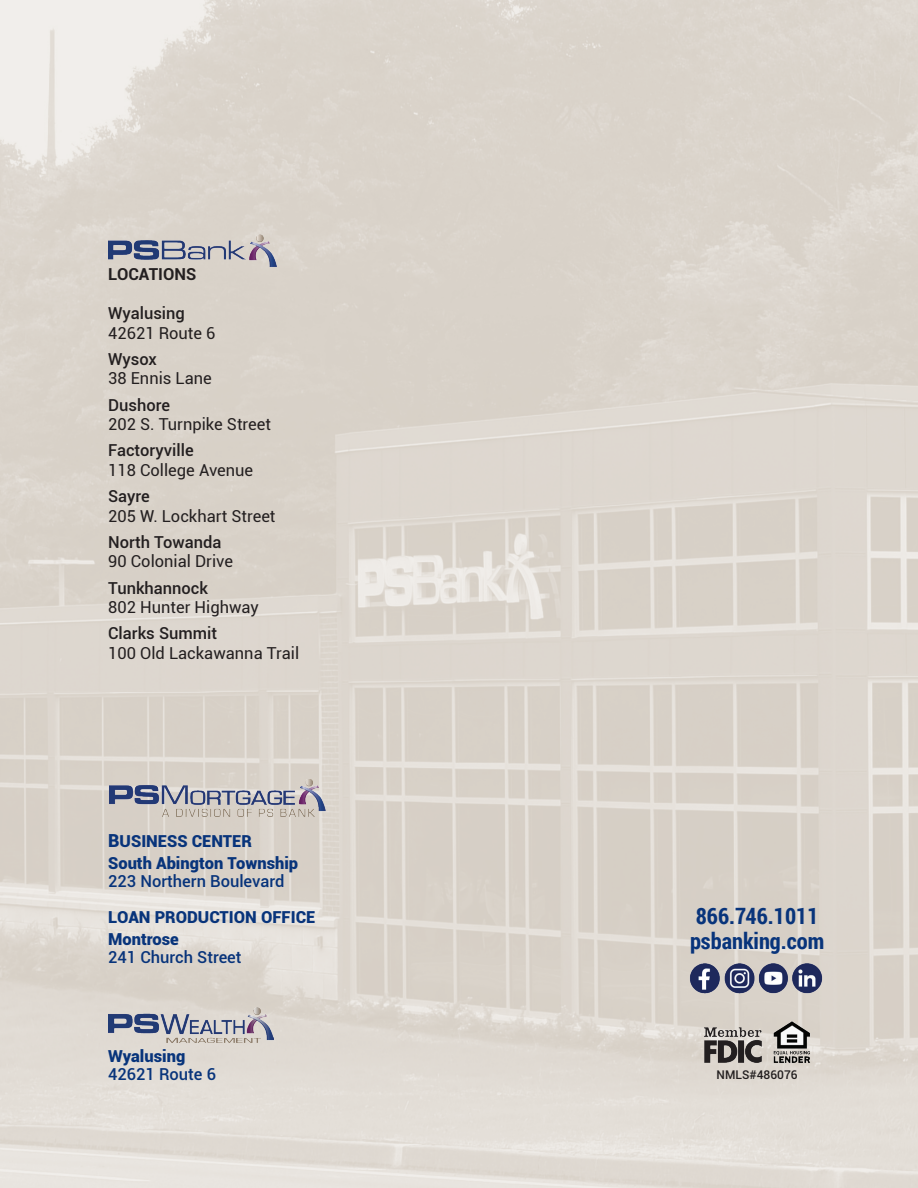
<style>
.page{position:relative;width:918px;height:1188px;background:#fff}
.page>*{position:absolute;margin:0;border:0;box-sizing:border-box;transform-origin:0 0}
.t1{font:700 22.5px/25.5px "Roboto Condensed";color:#08347b}
.t2{font:16.5px "Roboto";color:#231f20}
.t3{font:500 16.5px "Roboto";color:#231f20}
.t4{font:900 16.5px/21.8px "Roboto";color:#08347b}
.t5{font:500 16.5px "Roboto";color:#08347b}
.t6{font:700 16.5px "Roboto";color:#231f20}
.t7{font:500 12px "Roboto";color:#231f20}
.s1{font-size:18px}
</style>
<div class="page">
<img style="left:0;top:0;width:918px;height:1188px">
<img style="left:107px;top:779px;width:223px;height:40px">
<img style="left:109px;top:1008px;width:165px;height:36px">
<img style="left:688px;top:962px;width:138px;height:35px">
<img style="left:108px;top:233px;width:174px;height:35px">
<img style="left:774px;top:1021px;width:37px;height:43px">
<img style="left:703px;top:1015px;width:60px;height:60px">
<p class="t6" style="left:108px;top:263px;width:90px">LOCATIONS</p>
<p class="t3" style="left:108px;top:302px;width:78px">Wyalusing</p>
<p class="t2" style="left:108px;top:321px;width:109px">42621 Route 6</p>
<p class="t3" style="left:108px;top:347px;width:50px">Wysox</p>
<p class="t2" style="left:108px;top:367px;width:105px">38 Ennis Lane</p>
<p class="t3" style="left:108px;top:393px;width:63px">Dushore</p>
<p class="t2" style="left:108px;top:413px;width:164px">202 S. Turnpike Street</p>
<p class="t3" style="left:108px;top:439px;width:87px">Factoryville</p>
<p class="t2" style="left:108px;top:458px;width:147px">118 College Avenue</p>
<p class="t3" style="left:108px;top:485px;width:43px">Sayre</p>
<p class="t2" style="left:108px;top:504px;width:169px">205 W. Lockhart Street</p>
<p class="t3" style="left:108px;top:530px;width:115px">North Towanda</p>
<p class="t2" style="left:108px;top:550px;width:126px">90 Colonial Drive</p>
<p class="t3" style="left:108px;top:576px;width:102px">Tunkhannock</p>
<p class="t2" style="left:108px;top:596px;width:152px">802 Hunter Highway</p>
<p class="t3" style="left:108px;top:622px;width:110px">Clarks Summit</p>
<p class="t2" style="left:108px;top:641px;width:193px">100 Old Lackawanna Trail</p>
<p class="t4" style="left:108px;top:830px;width:192px"><span class="s1">B</span>USINESS CENTER<br>South Abington Township</p>
<p class="t5" style="left:108px;top:869px;width:178px">223 Northern Boulevard</p>
<p class="t4" style="left:108px;top:905px;width:209px">LOAN PRODUCTION OFFICE<br>Montrose</p>
<p class="t5" style="left:108px;top:945px;width:135px">241 Church Street</p>
<p class="t4" style="left:108px;top:1044px;width:79px">Wyalusing</p>
<p class="t5" style="left:108px;top:1062px;width:109px">42621 Route 6</p>
<h1 class="t1" style="left:690px;top:902px;width:136px">866.746.1011 psbanking.com</h1>
<p class="t7" style="left:717px;top:1067px;width:83px">NMLS#486076</p>
</div>
